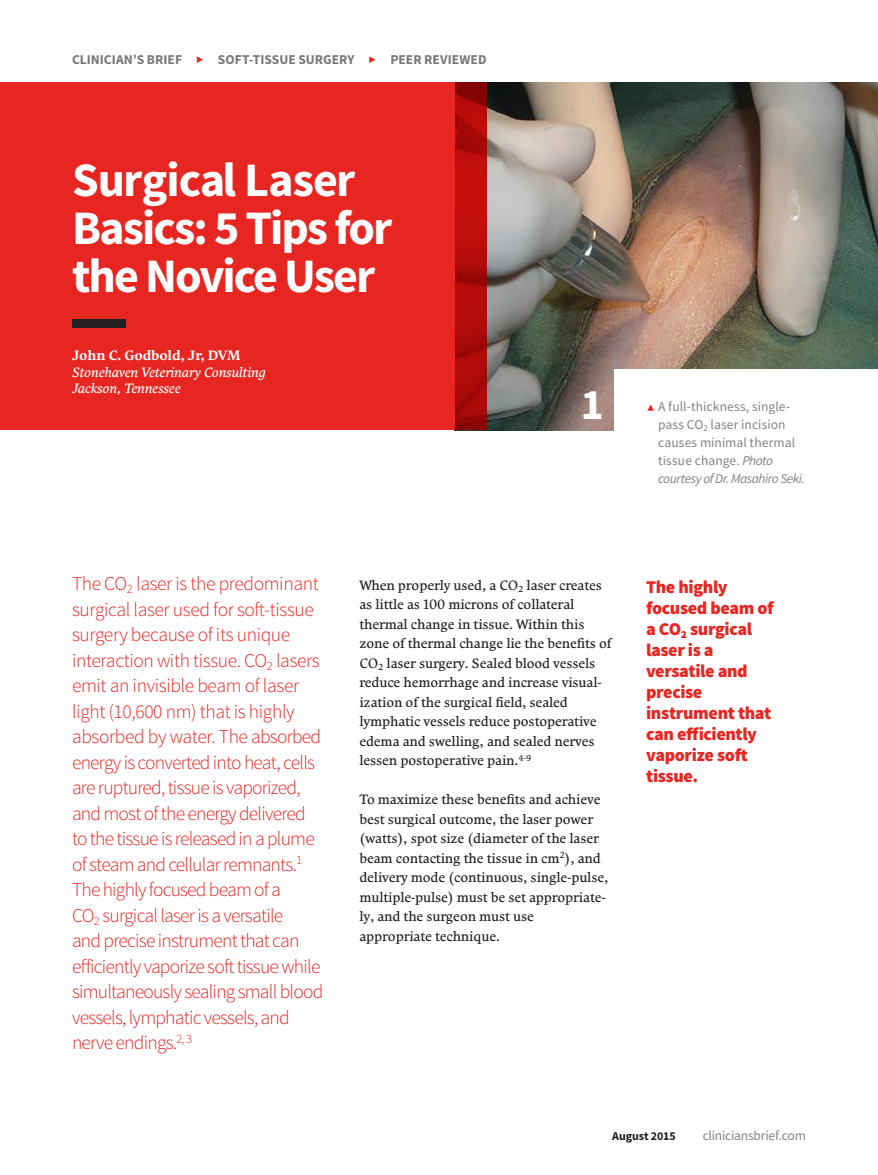
<style>
.page{position:relative;width:878px;height:1175px;background:#fff}
.page>*{position:absolute;margin:0;border:0;box-sizing:border-box;transform-origin:0 0}
.Title{font:700 48px/48px "Source Sans Pro";letter-spacing:-.04em;color:#fff}
.t1{font:700 43.5px "Source Sans Pro";color:#fff}
.Deck{font:300 19.5px/25.5px "Source Sans Pro";letter-spacing:-.04em;color:#e72621}
.Pullout{font:900 18px/21px "Source Sans Pro";letter-spacing:-.02em;color:#e72621}
.Body_Comenia_Serif{font:13.5px/19.5px "Comenia Serif Pro";letter-spacing:-.01em;color:#231f20}
.Figure_Caption{font:13.5px/18px "Source Sans Pro";letter-spacing:.005em;color:#808285}
.t2{font:italic 13.5px/16.5px "Comenia Serif Pro";letter-spacing:-.01em;color:#fff}
.t3{font:700 13.5px "Source Sans Pro";color:#76787b}
.Figure_Caption-2{font:13.5px "Source Sans Pro";letter-spacing:-.015em;color:#808285}
.t4{font:700 12px "Source Sans Pro";letter-spacing:-.005em;color:#231f20}
.s1{font-weight:700;font-style:normal}
.s2{font-style:italic}
</style>
<div class="page">
<img style="left:486px;top:82px;width:392px;height:348px">
<div style="left:614px;top:369px;width:264px;height:193px;background:#fff"></div>
<div style="left:0;top:0;width:454px;height:430px;background:#e72621"></div>
<svg style="left:454px;top:82px;width:32px;height:348px;background:#b20c0a"></svg>
<div style="left:0;top:0;width:878px;height:81px;background:#fff"></div>
<div style="left:72px;top:319px;width:54px;height:9px;background:#231f20"></div>
<p class="t3" style="left:72px;top:51px;width:112px">CLINICIAN’S BRIEF</p>
<p class="t3" style="left:218px;top:51px;width:138px">SOFT-TISSUE SURGERY</p>
<p class="t3" style="left:390px;top:51px;width:98px">PEER REVIEWED</p>
<p class="Title" style="left:72px;top:157px;width:322px">Surgical Laser<br>Basics: 5 Tips for the Novice User</p>
<p class="t2" style="left:72px;top:347px;width:195px"><span class="s1">John C. Godbold, Jr, DVM<br></span>Stonehaven Veterinary Consulting<br>Jackson, Tennessee</p>
<p class="t1" style="left:581px;top:376px;width:24px">1</p>
<p class="Figure_Caption" style="left:658px;top:397px;width:148px">A full-thickness, single&shy;pass CO<sub>2</sub> laser incision causes minimal thermal tissue change. <span class="s2">Photo courtesy of Dr. Masahiro Seki.</span></p>
<p class="Deck" style="left:72px;top:571px;width:253px">The CO<sub>2</sub> laser is the predominant surgical laser used for soft-tissue surgery because of its unique interaction with tissue. CO<sub>2</sub> lasers emit an invisible beam of laser light (10,600 nm) that is highly absorbed by water. The absorbed energy is converted into heat, cells are ruptured, tissue is vaporized, and most of the energy delivered to the tissue is released in a plume of steam and cellular remnants.<sup>1<br></sup>The highly focused beam of a<br>CO<sub>2</sub> surgical laser is a versatile<br>and precise instrument that can efficiently vaporize soft tissue while simultaneously sealing small blood vessels, lymphatic vessels, and nerve endings.<sup>2,</sup> <sup>3</sup></p>
<p class="Body_Comenia_Serif" style="left:359px;top:575px;width:253px">When properly used, a CO<sub>2</sub> laser creates as little as 100 microns of collateral thermal change in tissue. Within this zone of thermal change lie the benefits of CO<sub>2</sub> laser surgery. Sealed blood vessels reduce hemorrhage and increase visual&shy;ization of the surgical field, sealed lymphatic vessels reduce postoperative edema and swelling, and sealed nerves lessen postoperative pain.<sup>4-9</sup></p>
<p class="Body_Comenia_Serif" style="left:359px;top:789px;width:250px">To maximize these benefits and achieve best surgical outcome, the laser power (watts), spot size (diameter of the laser beam contacting the tissue in cm<sup>2</sup>), and delivery mode (continuous, single-pulse, multiple-pulse) must be set appropriate&shy;ly, and the surgeon must use appropriate technique.</p>
<p class="Pullout" style="left:646px;top:577px;width:129px">The highly focused beam of a CO<sub>2</sub> surgical laser is a versatile and precise instrument that can efficiently vaporize soft tissue.</p>
<p class="t4" style="left:612px;top:1128px;width:65px">August 2015</p>
<p class="Figure_Caption-2" style="left:702px;top:1127px;width:105px">cliniciansbrief.com</p>
</div>
